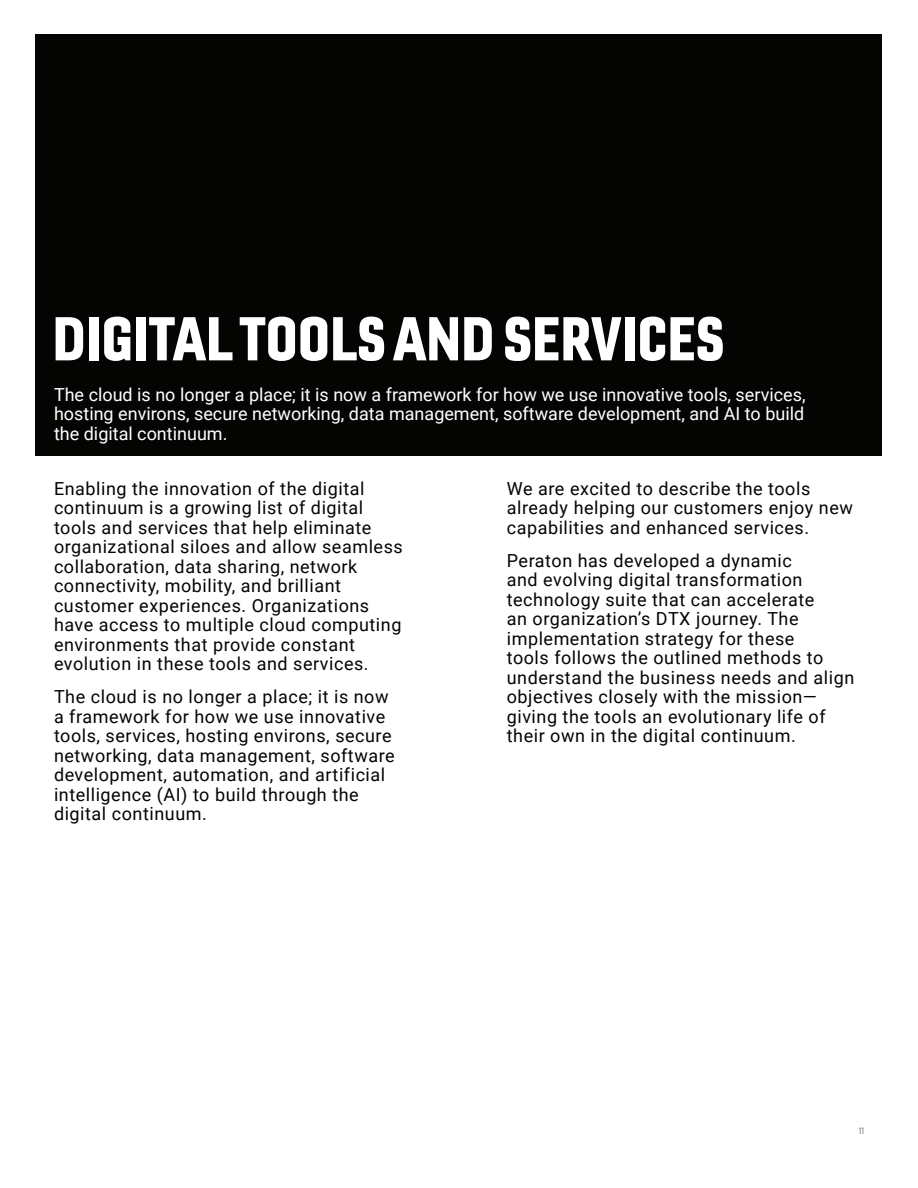
<style>
.page{position:relative;width:918px;height:1188px;background:#fff}
.page>*{position:absolute;margin:0;border:0;box-sizing:border-box;transform-origin:0 0}
.Cover_headline_40pt{font:60px "Gineso Con Bla";color:#fff}
.Body_Copy_12pt{font:18px/19.5px "Roboto";letter-spacing:.03em;color:#040503}
.Call_out_paragraph_-_left{font:18px/19.5px "Roboto";color:#fff;text-align:justify}
.Page____Footer{font:9px "Gineso Con Boo";color:#54565b}
</style>
<div class="page">
<div style="left:36px;top:35px;width:846px;height:421px;background:#040503"></div>
<p class="Cover_headline_40pt" style="left:52px;top:299px;width:673px">DIGITAL TOOLS AND SERVICES</p>
<p class="Call_out_paragraph_-_left" style="left:54px;top:384px;width:753px">The cloud is no longer a place; it is now a framework for how we use innovative tools, services, hosting environs, secure networking, data management, software development, and AI to build the digital continuum.</p>
<p class="Body_Copy_12pt" style="left:507px;top:478px;width:348px">We are excited to describe the tools already helping our customers enjoy new capabilities and enhanced services.</p>
<p class="Body_Copy_12pt" style="left:507px;top:550px;width:349px">Peraton has developed a dynamic<br>and evolving digital transformation technology suite that can accelerate<br>an organization’s DTX journey. The implementation strategy for these<br>tools follows the outlined methods to understand the business needs and align objectives closely with the mission— giving the tools an evolutionary life of their own in the digital continuum.</p>
<p class="Body_Copy_12pt" style="left:54px;top:478px;width:350px">Enabling the innovation of the digital continuum is a growing list of digital tools and services that help eliminate organizational siloes and allow seamless collaboration, data sharing, network connectivity, mobility, and brilliant customer experiences. Organizations have access to multiple cloud computing environments that provide constant evolution in these tools and services.</p>
<p class="Body_Copy_12pt" style="left:54px;top:686px;width:342px">The cloud is no longer a place; it is now a framework for how we use innovative tools, services, hosting environs, secure networking, data management, software development, automation, and artificial intelligence (AI) to build through the digital continuum.</p>
<p class="Page____Footer" style="left:859px;top:1125px;width:7px">11</p>
</div>
